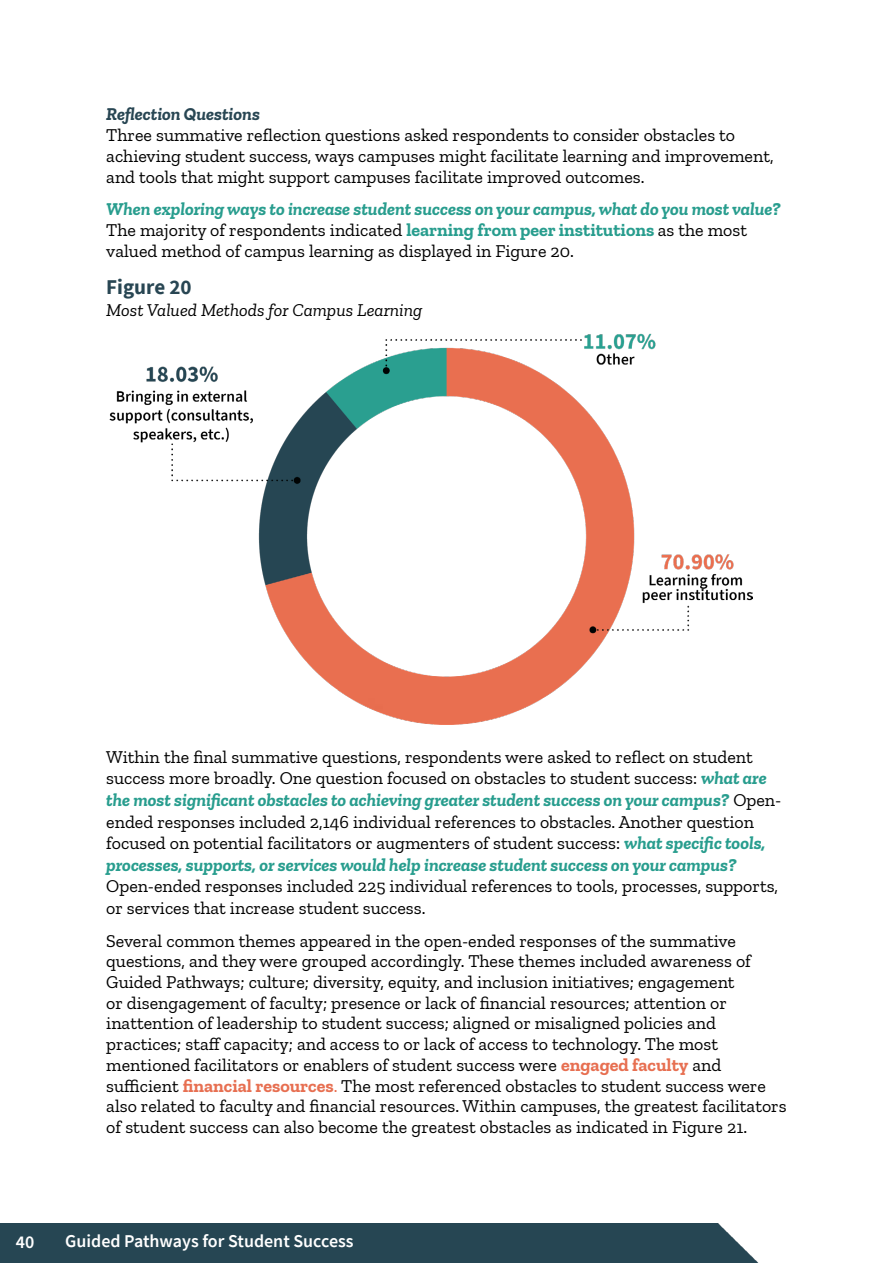
<style>
.page{position:relative;width:893px;height:1263px;background:#fff}
.page>*{position:absolute;margin:0;border:0;box-sizing:border-box;transform-origin:0 0}
.t1{font:700 21px "Source Sans Pro";color:#284653}
.t2{font:18px/20.7px "Zilla Slab";color:#000}
.t3{font:italic 18px "Zilla Slab";color:#000}
.t4{font:600 18px "Source Sans Pro";color:#fff}
.t5{font:italic 700 18px "Zilla Slab";color:#284653}
.t6{font:600 18px "Source Sans Pro";color:#fff}
.s1{font-weight:700;font-style:italic;color:#289d8e}
.s2{font-weight:700;color:#289d8e}
.s3{font-weight:700;color:#e76f51}
.s4{color:#e76f51}
</style>
<div class="page">
<div style="left:0;top:1223px;width:759px;height:40px;background:#264653"></div>
<img style="left:109px;top:333px;width:644px;height:392px">
<p class="t5" style="left:106px;top:104px;width:155px">Reflection Questions</p>
<p class="t2" style="left:106px;top:125px;width:669px">Three summative reflection questions asked respondents to consider obstacles to achieving student success, ways campuses might facilitate learning and improvement, and tools that might support campuses facilitate improved outcomes.</p>
<p class="t2" style="left:106px;top:199px;width:676px"><span class="s1">When exploring ways to increase student success on your campus, what do you most value?<br></span>The majority of respondents indicated <span class="s2">learning from peer institutions</span> as the most valued method of campus learning as displayed in Figure 20.</p>
<p class="t1" style="left:106px;top:273px;width:87px">Figure 20</p>
<p class="t3" style="left:106px;top:300px;width:318px">Most Valued Methods for Campus Learning</p>
<p class="t2" style="left:106px;top:746px;width:676px;line-height:21.6px">Within the final summative questions, respondents were asked to reflect on student success more broadly. One question focused on obstacles to student success: <span class="s1">what are the most significant obstacles to achieving greater student success on your campus?</span> Open&shy;ended responses included 2,146 individual references to obstacles. Another question focused on potential facilitators or augmenters of student success: <span class="s1">what specific tools, processes, supports, or services would help increase student success on your campus?</span></p>
<p class="t2" style="left:106px;top:876px;width:673px;line-height:21.6px">Open-ended responses included 225 individual references to tools, processes, supports, or services that increase student success.</p>
<p class="t2" style="left:106px;top:930px;width:682px">Several common themes appeared in the open-ended responses of the summative questions, and they were grouped accordingly. These themes included awareness of Guided Pathways; culture; diversity, equity, and inclusion initiatives; engagement<br>or disengagement of faculty; presence or lack of financial resources; attention or inattention of leadership to student success; aligned or misaligned policies and practices; staff capacity; and access to or lack of access to technology. The most mentioned facilitators or enablers of student success were <span class="s3">engaged faculty</span> and sufficient <span class="s3">financial resources</span><span class="s4">.</span> The most referenced obstacles to student success were also related to faculty and financial resources. Within campuses, the greatest facilitators of student success can also become the greatest obstacles as indicated in Figure 21.</p>
<p class="t6" style="left:16px;top:1230px;width:20px">40</p>
<p class="t4" style="left:65px;top:1229px;width:290px">Guided Pathways for Student Success</p>
</div>
